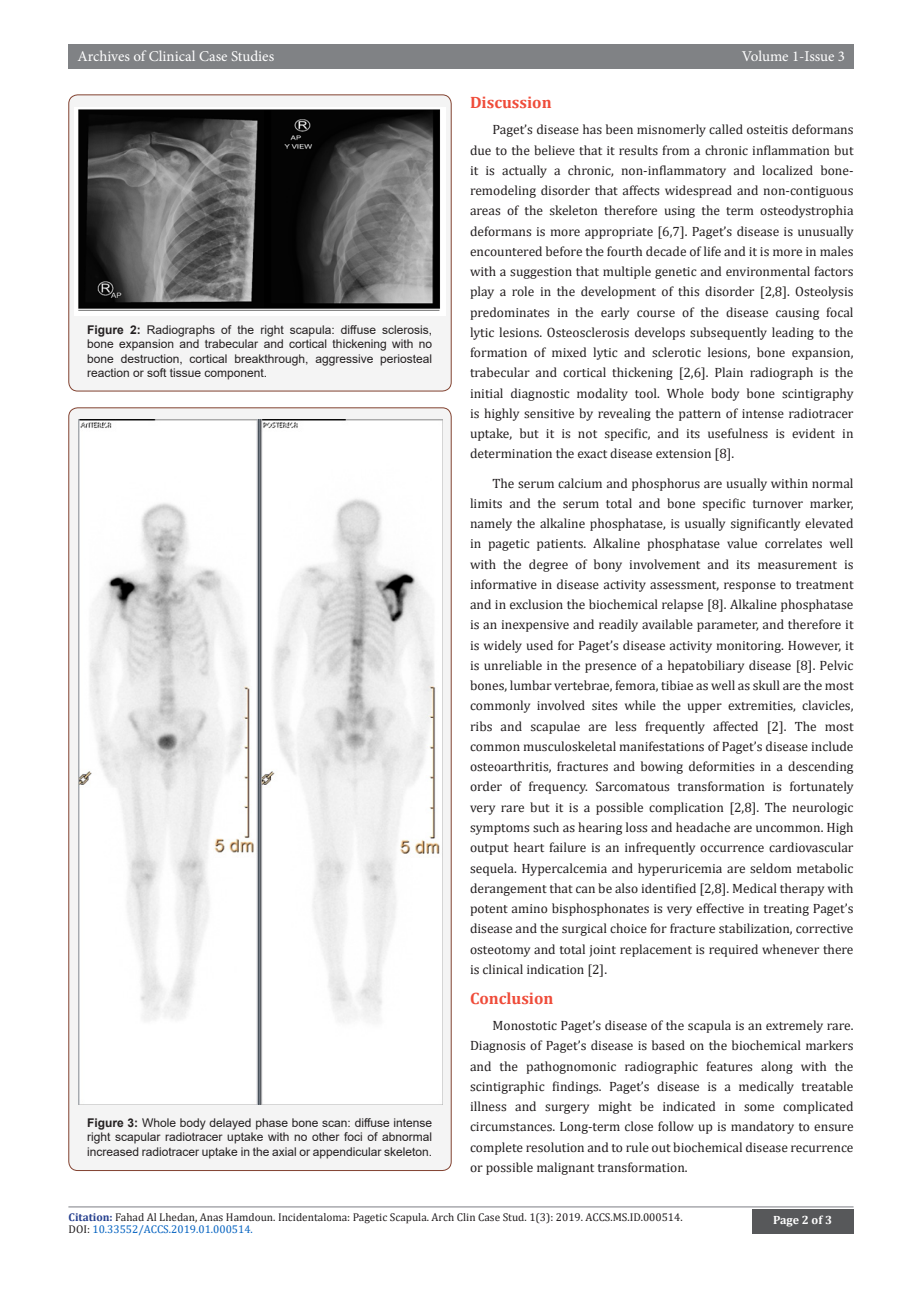
<style>
.page{position:relative;width:922px;height:1292px;background:#fff}
.page>*{position:absolute;margin:0;border:0;box-sizing:border-box;transform-origin:0 0}
.t1{font:700 16.5px "Cambria";color:#ef4c3a}
.t2{font:15px "Minion Pro";color:#fff}
.t3{font:13.5px/20.2px "Cambria";color:#231f20;text-align:justify}
.t4{font:12px/14.4px "Arial";color:#231f20;text-align:justify}
.t5{font:700 12px "Cambria";color:#fff}
.t6{font:11.25px "Cambria";color:#231f20}
.t7{font:11.25px "Cambria";color:#0563c1}
.s1{font-weight:700}
.s2{font-weight:700;color:#253f8e}
.s3{color:#231f20}
</style>
<div class="page">
<div style="left:68px;top:44px;width:785px;height:24px;background:#808285"></div>
<hr style="left:68px;top:1206px;width:785px;height:1px;background:#a8a9ad">
<div style="left:751px;top:1208px;width:102px;height:25px;background:#57585a"></div>
<div style="left:69px;top:95px;width:382px;height:296px;background:#f4f4f4;border-radius:9px"></div>
<div style="left:68px;top:94px;width:383px;height:297px;border:1px solid #824230;border-radius:9px"></div>
<img style="left:75px;top:108px;width:370px;height:208px">
<div style="left:69px;top:408px;width:382px;height:762px;background:#f4f4f4;border-radius:9px"></div>
<img style="left:78px;top:419px;width:364px;height:685px">
<p class="t2" style="left:77px;top:46px;width:198px">Archives of Clinical Case Studies</p>
<p class="t2" style="left:742px;top:46px;width:105px">Volume 1-Issue 3</p>
<p class="t4" style="left:87px;top:322px;width:346px"><span class="s1">Figure 2:</span> Radiographs of the right scapula: diffuse sclerosis, bone expansion and trabecular and cortical thickening with no bone destruction, cortical breakthrough, aggressive periosteal reaction or soft tissue component.</p>
<p class="t4" style="left:87px;top:1115px;width:346px"><span class="s1">Figure 3:</span> Whole body delayed phase bone scan: diffuse intense right scapular radiotracer uptake with no other foci of abnormal increased radiotracer uptake in the axial or appendicular skeleton.</p>
<p class="t1" style="left:470px;top:91px;width:83px">Discussion</p>
<p class="t3" style="left:470px;top:119px;width:385px;text-indent:22px">Paget’s disease has been misnomerly called osteitis deformans due to the believe that it results from a chronic inflammation but it is actually a chronic, non-inflammatory and localized bone&shy;remodeling disorder that affects widespread and non-contiguous areas of the skeleton therefore using the term osteodystrophia deformans is more appropriate [6,7]. Paget’s disease is unusually encountered before the fourth decade of life and it is more in males with a suggestion that multiple genetic and environmental factors play a role in the development of this disorder [2,8]. Osteolysis predominates in the early course of the disease causing focal lytic lesions. Osteosclerosis develops subsequently leading to the formation of mixed lytic and sclerotic lesions, bone expansion, trabecular and cortical thickening [2,6]. Plain radiograph is the initial diagnostic modality tool. Whole body bone scintigraphy is highly sensitive by revealing the pattern of intense radiotracer uptake, but it is not specific, and its usefulness is evident in determination the exact disease extension [8].</p>
<p class="t3" style="left:470px;top:473px;width:385px;text-indent:22px">The serum calcium and phosphorus are usually within normal limits and the serum total and bone specific turnover marker, namely the alkaline phosphatase, is usually significantly elevated in pagetic patients. Alkaline phosphatase value correlates well with the degree of bony involvement and its measurement is informative in disease activity assessment, response to treatment and in exclusion the biochemical relapse [8]. Alkaline phosphatase is an inexpensive and readily available parameter, and therefore it is widely used for Paget’s disease activity monitoring. However, it is unreliable in the presence of a hepatobiliary disease [8]. Pelvic bones, lumbar vertebrae, femora, tibiae as well as skull are the most commonly involved sites while the upper extremities, clavicles, ribs and scapulae are less frequently affected [2]. The most common musculoskeletal manifestations of Paget’s disease include osteoarthritis, fractures and bowing deformities in a descending order of frequency. Sarcomatous transformation is fortunately very rare but it is a possible complication [2,8]. The neurologic symptoms such as hearing loss and headache are uncommon. High output heart failure is an infrequently occurrence cardiovascular sequela. Hypercalcemia and hyperuricemia are seldom metabolic derangement that can be also identified [2,8]. Medical therapy with potent amino bisphosphonates is very effective in treating Paget’s disease and the surgical choice for fracture stabilization, corrective osteotomy and total joint replacement is required whenever there is clinical indication [2].</p>
<p class="t1" style="left:470px;top:986px;width:85px">Conclusion</p>
<p class="t3" style="left:470px;top:1015px;width:385px;text-indent:22px">Monostotic Paget’s disease of the scapula is an extremely rare.<br>Diagnosis of Paget’s disease is based on the biochemical markers and the pathognomonic radiographic features along with the scintigraphic findings. Paget’s disease is a medically treatable illness and surgery might be indicated in some complicated circumstances. Long-term close follow up is mandatory to ensure complete resolution and to rule out biochemical disease recurrence or possible malignant transformation.</p>
<p class="t6" style="left:69px;top:1210px;width:615px"><span class="s2">Citation:</span> Fahad Al Lhedan, Anas Hamdoun. Incidentaloma: Pagetic Scapula. Arch Clin Case Stud. 1(3): 2019. ACCS.MS.ID.000514.</p>
<p class="t7" style="left:69px;top:1222px;width:186px"><span class="s3">DOI:</span> 10.33552/ACCS.2019.01.000514.</p>
<p class="t5" style="left:773px;top:1211px;width:60px">Page 2 of 3</p>
</div>
